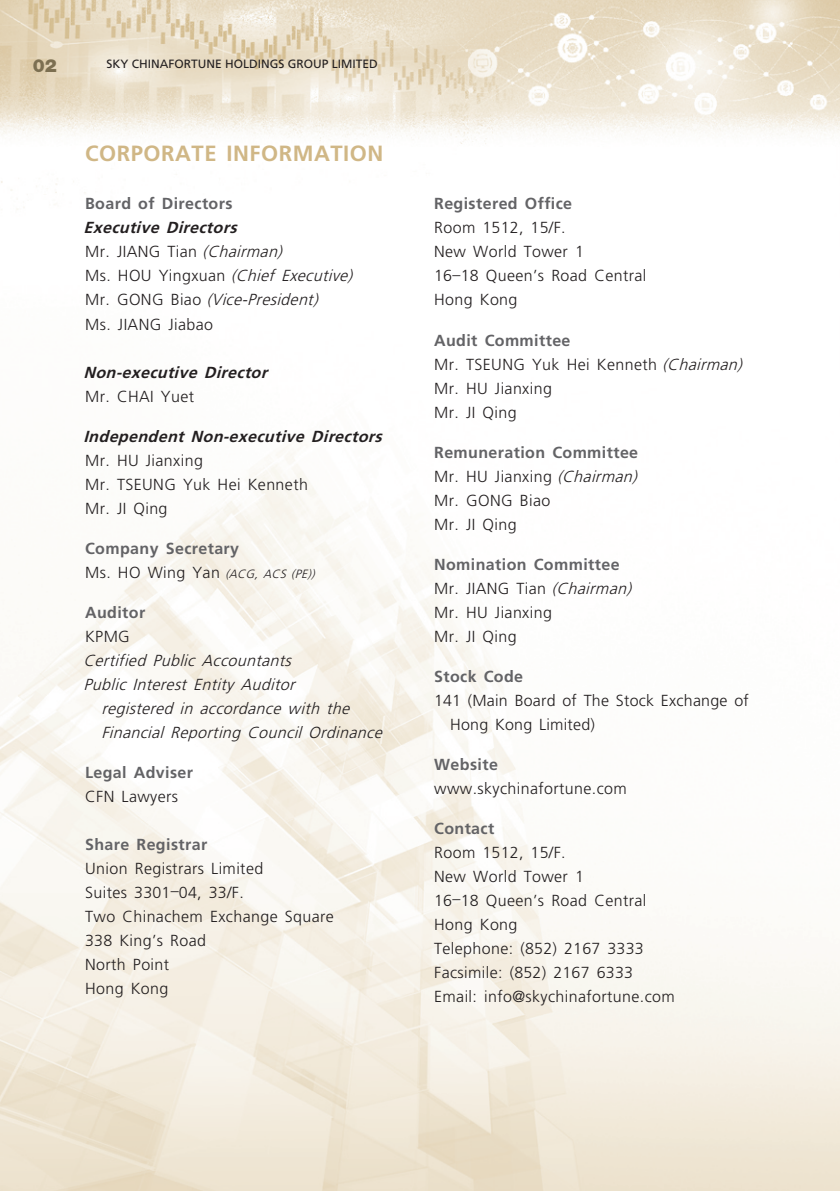
<style>
.page{position:relative;width:840px;height:1191px;background:#fff}
.page>*{position:absolute;margin:0;border:0;box-sizing:border-box;transform-origin:0 0}
._03_H1{font:700 22px "Frutiger LT Std";letter-spacing:.025em;color:#d0b786}
.t1{font:900 18px "Helvetica Neue LT Std";color:#7c6f51}
._01_Body_Text{font:300 16px/24px "Frutiger LT Std";letter-spacing:.025em;color:#231f20}
._04___H2{font:700 16px "Frutiger LT Std";letter-spacing:.025em;color:#636366}
._01_Body_Text-2{font:italic 300 16px/24px "Frutiger LT Std";color:#231f20}
._05_____H3{font:italic 700 16px "Frutiger LT Std";color:#231f20}
.t2{font:12px "Frutiger LT Std";color:#231f20}
._01_Body_Text-3{font:italic 300 12px "Frutiger LT Std";color:#231f20}
.s1{font-style:italic}
.s2{font-style:normal}
.s3{font-style:normal;font-size:16px}
</style>
<div class="page">
<img style="left:0;top:0;width:839px;height:1191px">
<p class="t1" style="left:33px;top:55px;width:26px">02</p>
<p class="t2" style="left:106px;top:57px;width:273px">SKY CHINAFORTUNE HOLDINGS GROUP LIMITED</p>
<p class="_03_H1" style="left:85px;top:141px;width:299px">CORPORATE INFORMATION</p>
<p class="_04___H2" style="left:85px;top:194px;width:149px">Board of Directors</p>
<p class="_05_____H3" style="left:83px;top:218px;width:159px">Executive Directors</p>
<p class="_01_Body_Text" style="left:85px;top:240px;width:203px">M r . J I A N G T i a n <span class="s1">(Chairman)</span></p>
<p class="_01_Body_Text-2" style="left:85px;top:264px;width:273px"><span class="s2">M s . H O U Y i n g x u a n</span> (Chief Executive)</p>
<p class="_01_Body_Text" style="left:85px;top:288px;width:239px">M r . G O N G B i a o <span class="s1">(Vice-President)<br></span>Ms. JIANG Jiabao</p>
<p class="_05_____H3" style="left:83px;top:362px;width:190px">Non-executive Director</p>
<p class="_01_Body_Text" style="left:85px;top:384px;width:110px">Mr. CHAI Yuet</p>
<p class="_05_____H3" style="left:83px;top:426px;width:304px">Independent Non-executive Directors</p>
<p class="_01_Body_Text" style="left:85px;top:448px;width:119px">Mr. HU Jianxing</p>
<p class="_01_Body_Text" style="left:85px;top:472px;width:224px">Mr. TSEUNG Yuk Hei Kenneth</p>
<p class="_01_Body_Text" style="left:85px;top:496px;width:84px">Mr. JI Qing</p>
<p class="_04___H2" style="left:85px;top:538px;width:155px">Company Secretary</p>
<p class="_01_Body_Text-3" style="left:85px;top:566px;width:234px"><span class="s3">M s . H O W i n g Y a n</span> (ACG, ACS (PE))</p>
<p class="_04___H2" style="left:85px;top:602px;width:62px">Auditor</p>
<p class="_01_Body_Text" style="left:85px;top:624px;width:46px">KPMG</p>
<p class="_01_Body_Text-2" style="left:83px;top:648px;width:214px">Certified Public Accountants</p>
<p class="_01_Body_Text-2" style="left:101px;top:672px;width:286px;text-indent:-18px">Public Interest Entity Auditor<br>registered in accordance with the<br>Financial Reporting Council Ordinance</p>
<p class="_04___H2" style="left:85px;top:762px;width:109px">Legal Adviser</p>
<p class="_01_Body_Text" style="left:85px;top:784px;width:94px">CFN Lawyers</p>
<p class="_04___H2" style="left:85px;top:834px;width:123px">Share Registrar</p>
<p class="_01_Body_Text" style="left:85px;top:856px;width:179px">Union Registrars Limited</p>
<p class="_01_Body_Text" style="left:85px;top:880px;width:160px">Suites 3301–04, 33/F.</p>
<p class="_01_Body_Text" style="left:85px;top:904px;width:250px">Two Chinachem Exchange Square</p>
<p class="_01_Body_Text" style="left:85px;top:928px;width:122px">338 King’s Road</p>
<p class="_01_Body_Text" style="left:85px;top:952px;width:85px">North Point</p>
<p class="_01_Body_Text" style="left:85px;top:976px;width:85px">Hong Kong</p>
<p class="_04___H2" style="left:434px;top:194px;width:139px">Registered Office</p>
<p class="_01_Body_Text" style="left:434px;top:216px;width:133px">Room 1512, 15/F.</p>
<p class="_01_Body_Text" style="left:434px;top:240px;width:151px">New World Tower 1</p>
<p class="_01_Body_Text" style="left:434px;top:264px;width:214px">16–18 Queen’s Road Central</p>
<p class="_01_Body_Text" style="left:434px;top:288px;width:85px">Hong Kong</p>
<p class="_04___H2" style="left:434px;top:330px;width:138px">Audit Committee</p>
<p class="_01_Body_Text" style="left:434px;top:352px;width:314px">Mr. TSEUNG Yuk Hei Kenneth <span class="s1">(Chairman)</span></p>
<p class="_01_Body_Text" style="left:434px;top:376px;width:119px">Mr. HU Jianxing</p>
<p class="_01_Body_Text" style="left:434px;top:400px;width:84px">Mr. JI Qing</p>
<p class="_04___H2" style="left:434px;top:442px;width:205px">Remuneration Committee</p>
<p class="_01_Body_Text" style="left:434px;top:464px;width:209px">Mr. HU Jianxing <span class="s1">(Chairman)</span></p>
<p class="_01_Body_Text" style="left:434px;top:488px;width:117px">Mr. GONG Biao</p>
<p class="_01_Body_Text" style="left:434px;top:512px;width:84px">Mr. JI Qing</p>
<p class="_04___H2" style="left:434px;top:554px;width:187px">Nomination Committee</p>
<p class="_01_Body_Text" style="left:434px;top:576px;width:203px">M r . J I A N G T i a n <span class="s1">(Chairman)</span></p>
<p class="_01_Body_Text" style="left:434px;top:600px;width:119px">Mr. HU Jianxing</p>
<p class="_01_Body_Text" style="left:434px;top:624px;width:84px">Mr. JI Qing</p>
<p class="_04___H2" style="left:434px;top:666px;width:90px">Stock Code</p>
<p class="_01_Body_Text" style="left:450px;top:688px;width:300px;text-indent:-16px">141 (Main Board of The Stock Exchange of<br>Hong Kong Limited)</p>
<p class="_04___H2" style="left:434px;top:754px;width:65px">Website</p>
<p class="_01_Body_Text" style="left:434px;top:776px;width:194px">www.skychinafortune.com</p>
<p class="_04___H2" style="left:434px;top:818px;width:62px">Contact</p>
<p class="_01_Body_Text" style="left:434px;top:840px;width:133px">Room 1512, 15/F.</p>
<p class="_01_Body_Text" style="left:434px;top:864px;width:151px">New World Tower 1</p>
<p class="_01_Body_Text" style="left:434px;top:888px;width:214px">16–18 Queen’s Road Central</p>
<p class="_01_Body_Text" style="left:434px;top:912px;width:85px">Hong Kong</p>
<p class="_01_Body_Text" style="left:434px;top:936px;width:211px">Telephone: (852) 2167 3333</p>
<p class="_01_Body_Text" style="left:434px;top:960px;width:200px">Facsimile: (852) 2167 6333</p>
<p class="_01_Body_Text" style="left:434px;top:984px;width:242px">Email: info@skychinafortune.com</p>
</div>
